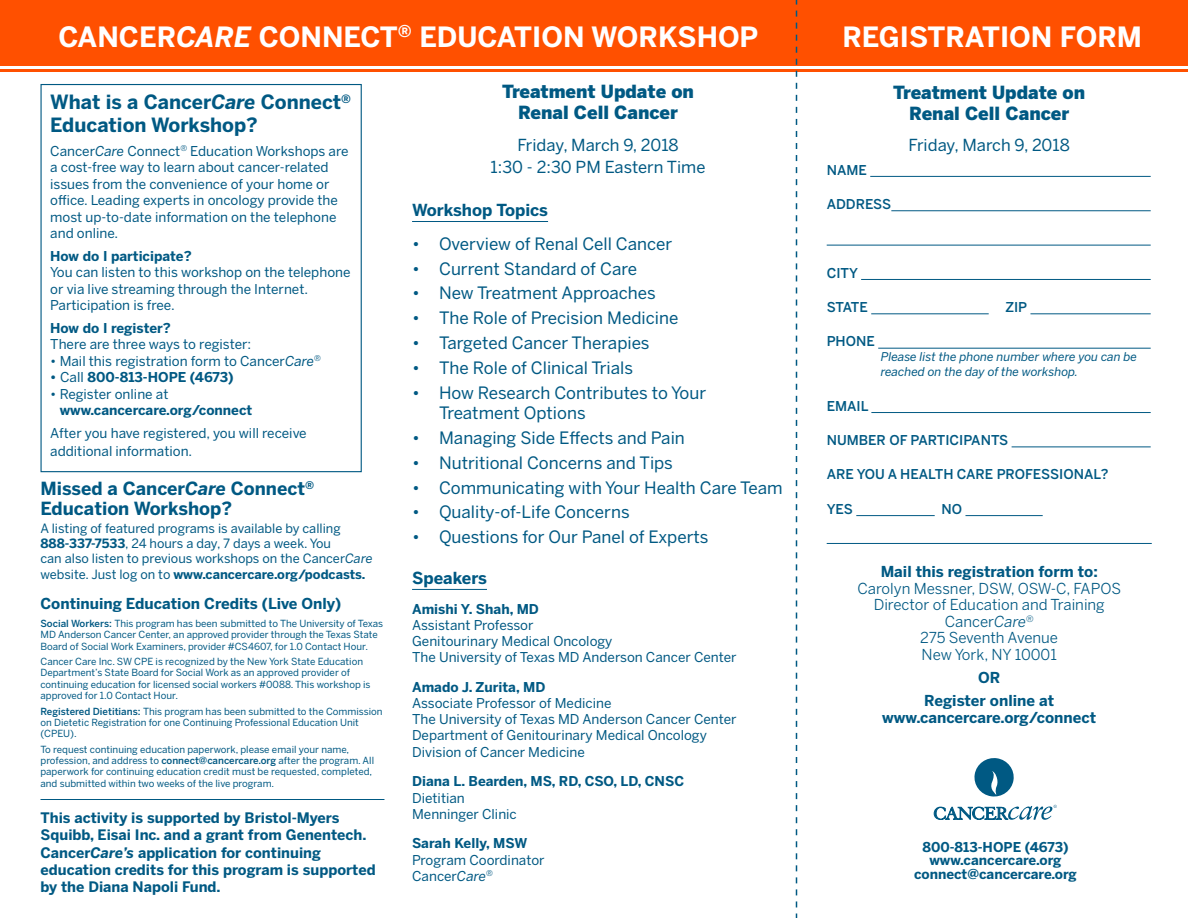
<style>
.page{position:relative;width:1188px;height:918px;background:#fff}
.page>*{position:absolute;margin:0;border:0;box-sizing:border-box;transform-origin:0 0}
.t1{font:700 27.75px "Benton Sans";color:#fff}
.t2{font:700 19.5px/22.5px "Benton Sans";color:#005983}
.About_Cancer_Care_Re{font:900 18px/21px "Benton Sans";color:#005983;text-align:center}
.t3{font:700 18px/19.5px "Benton Sans";color:#005983}
.t4{font:16.95px/20.4px "Benton Sans";color:#005983}
.Paragraph_Style_1{font:16.5px/22.5px "Benton Sans";color:#005983;text-align:center}
.Topics___Speakers{font:700 16.5px "Benton Sans";color:#005983}
.t5{font:700 15px "Benton Sans";color:#005983}
.t6{font:15px "Benton Sans";color:#005983}
.No_Line_Temp_Fix_Fun{font:700 14.4px/17.2px "Benton Sans";color:#005983}
.Speaker_Title{font:13.5px/16.2px "Benton Sans";color:#005983}
.Speaker_Title-2{font:700 13.5px/16.2px "Benton Sans";color:#005983}
.Paragraph_Style_2{font:500 13.5px "Benton Sans";color:#005983}
.t7{font:12.75px/15px "Benton Sans";color:#005983}
.t8{font:700 12.75px "Benton Sans";color:#005983}
.Paragraph_Style_2-2{font:italic 12px/15px "Benton Sans";color:#005983}
.No_Line_Temp_Fix{font:9.75px/11.2px "Benton Sans";color:#005983}
.s1{font-style:italic}
.s2{font-weight:700}
.s3{font-weight:400}
.s4{font-weight:500}
</style>
<div class="page">
<div style="left:0;top:0;width:1188px;height:66px;background:#ff5000"></div>
<hr style="left:0;top:69px;width:1188px;height:3px;background:#ff5000">
<svg style="left:796px;top:0;width:1px;height:918px"></svg>
<hr style="left:412px;top:221px;width:136px;height:1px;background:#005983">
<hr style="left:412px;top:589px;width:75px;height:1px;background:#005983">
<svg style="left:974px;top:758px;width:40px;height:39px"></svg>
<svg style="left:934px;top:805px;width:123px;height:15px"></svg>
<hr style="left:870px;top:176px;width:281px;height:1px;background:#005983">
<hr style="left:891px;top:211px;width:260px;height:1px;background:#005983">
<hr style="left:827px;top:245px;width:324px;height:1px;background:#005983">
<hr style="left:861px;top:279px;width:290px;height:1px;background:#005983">
<hr style="left:871px;top:314px;width:118px;height:1px;background:#005983">
<hr style="left:1030px;top:314px;width:121px;height:1px;background:#005983">
<hr style="left:878px;top:348px;width:273px;height:1px;background:#005983">
<hr style="left:871px;top:412px;width:280px;height:1px;background:#005983">
<hr style="left:1012px;top:447px;width:139px;height:1px;background:#005983">
<hr style="left:856px;top:515px;width:79px;height:1px;background:#005983">
<hr style="left:965px;top:515px;width:78px;height:1px;background:#005983">
<hr style="left:827px;top:543px;width:325px;height:1px;background:#005983">
<div style="left:40px;top:84px;width:322px;height:388px;border:1px solid #005983"></div>
<hr style="left:40px;top:799px;width:344px;height:1px;background:#005983">
<p class="t1" style="left:58px;top:20px;width:702px">CANCER<span class="s1">CARE</span> CONNECT<sup>®</sup> EDUCATION WORKSHOP</p>
<p class="t1" style="left:842px;top:20px;width:301px">REGISTRATION FORM</p>
<p class="t2" style="left:50px;top:90px;width:302px">What is a Cancer<span class="s1">Care</span> Connect<sup>®<br></sup>Education Workshop?</p>
<p class="Speaker_Title" style="left:50px;top:142px;width:300px">Cancer<span class="s1">Care</span> Connect<sup>®</sup> Education Workshops are a cost-free way to learn about cancer-related issues from the convenience of your home or office. Leading experts in oncology provide the most up-to-date information on the telephone and online.</p>
<p class="Speaker_Title" style="left:50px;top:247px;width:302px"><span class="s2">How do I participate?<br></span>You can listen to this workshop on the telephone or via live streaming through the Internet.<br>Participation is free.</p>
<p class="Speaker_Title" style="left:50px;top:319px;width:203px"><span class="s2">How do I register?<br></span>There are three ways to register:</p>
<p class="Speaker_Title" style="left:50px;top:352px;width:272px">• Mail this registration form to Cancer<span class="s1">Care</span><sup>®</sup></p>
<p class="Speaker_Title-2" style="left:50px;top:369px;width:185px">• <span class="s3">Call</span> 800-813-HOPE (4673)</p>
<p class="Speaker_Title-2" style="left:60px;top:385px;width:194px;text-indent:-9px"><span class="s3">• Register online at </span>www.cancercare.org/connect</p>
<p class="Speaker_Title" style="left:50px;top:424px;width:258px;line-height:18px">After you have registered, you will receive additional information.</p>
<p class="t3" style="left:40px;top:479px;width:275px">Missed a Cancer<span class="s1">Care</span> Connect<sup>®<br></sup>Education Workshop?</p>
<p class="t7" style="left:40px;top:520px;width:334px">A listing of featured programs is available by calling<br><span class="s2">888-337-7533</span>, 24 hours a day, 7 days a week. You<br>can also listen to previous workshops on the Cancer<span class="s1">Care</span></p>
<p class="t8" style="left:40px;top:567px;width:326px"><span class="s3">website. Just log on to</span> www.cancercare.org/podcasts.</p>
<p class="t5" style="left:40px;top:595px;width:302px">Continuing Education Credits (Live Only)</p>
<p class="No_Line_Temp_Fix" style="left:40px;top:618px;width:344px"><span class="s4">Social Workers:</span> This program has been submitted to The University of Texas<br>MD Anderson Cancer Center, an approved provider through the Texas State<br>Board of Social Work Examiners, provider #CS4607, for 1.0 Contact Hour.</p>
<p class="No_Line_Temp_Fix" style="left:40px;top:656px;width:332px">Cancer Care Inc. SW CPE is recognized by the New York State Education Department’s State Board for Social Work as an approved provider of continuing education for licensed social workers #0088. This workshop is approved for 1.0 Contact Hour.</p>
<p class="No_Line_Temp_Fix" style="left:40px;top:705px;width:344px"><span class="s4">Registered Dietitians:</span> This program has been submitted to the Commission on Dietetic Registration for one Continuing Professional Education Unit (CPEU).</p>
<p class="No_Line_Temp_Fix" style="left:40px;top:743px;width:335px">To request continuing education paperwork, please email your name, profession, and address to <span class="s4">connect@cancercare.org</span> after the program. All paperwork for continuing education credit must be requested, completed, and submitted within two weeks of the live program.</p>
<p class="No_Line_Temp_Fix_Fun" style="left:40px;top:809px;width:337px">This activity is supported by Bristol-Myers Squibb, Eisai Inc. and a grant from Genentech.<br>Cancer<span class="s1">Care’s</span> application for continuing education credits for this program is supported by the Diana Napoli Fund.</p>
<p class="About_Cancer_Care_Re" style="left:502px;top:81px;width:193px">Treatment Update on<br>Renal Cell Cancer</p>
<p class="Paragraph_Style_1" style="left:491px;top:133px;width:216px">Friday, March 9, 2018<br>1:30 - 2:30 PM Eastern Time</p>
<p class="Topics___Speakers" style="left:412px;top:200px;width:137px">Workshop Topics</p>
<p class="t4" style="left:412px;top:233px;width:262px">• Overview of Renal Cell Cancer</p>
<p class="t4" style="left:412px;top:258px;width:227px">• Current Standard of Care</p>
<p class="t4" style="left:412px;top:283px;width:245px">• New Treatment Approaches</p>
<p class="t4" style="left:412px;top:308px;width:268px">• The Role of Precision Medicine</p>
<p class="t4" style="left:412px;top:333px;width:239px">• Targeted Cancer Therapies</p>
<p class="t4" style="left:412px;top:357px;width:223px">• The Role of Clinical Trials</p>
<p class="t4" style="left:439px;top:382px;width:269px;text-indent:-27px">• How Research Contributes to Your<br>Treatment Options</p>
<p class="t4" style="left:412px;top:427px;width:274px">• Managing Side Effects and Pain</p>
<p class="t4" style="left:412px;top:452px;width:262px">• Nutritional Concerns and Tips</p>
<p class="t4" style="left:412px;top:477px;width:372px">• Communicating with Your Health Care Team</p>
<p class="t4" style="left:412px;top:502px;width:219px">• Quality-of-Life Concerns</p>
<p class="t4" style="left:412px;top:527px;width:298px">• Questions for Our Panel of Experts</p>
<p class="Topics___Speakers" style="left:412px;top:568px;width:76px">Speakers</p>
<p class="Speaker_Title" style="left:412px;top:600px;width:326px"><span class="s2">Amishi Y. Shah, MD<br></span>Assistant Professor<br>Genitourinary Medical Oncology<br>The University of Texas MD Anderson Cancer Center</p>
<p class="Speaker_Title" style="left:412px;top:679px;width:326px"><span class="s2">Amado J. Zurita, MD<br></span>Associate Professor of Medicine<br>The University of Texas MD Anderson Cancer Center Department of Genitourinary Medical Oncology Division of Cancer Medicine</p>
<p class="Speaker_Title-2" style="left:412px;top:773px;width:274px">Diana L. Bearden, MS, RD, CSO, LD, CNSC<br><span class="s3">Dietitian<br>Menninger Clinic</span></p>
<p class="Speaker_Title" style="left:412px;top:835px;width:134px"><span class="s2">Sarah Kelly, MSW<br></span>Program Coordinator<br>Cancer<span class="s1">Care</span><sup>®</sup></p>
<p class="About_Cancer_Care_Re" style="left:893px;top:81px;width:193px">Treatment Update on<br>Renal Cell Cancer</p>
<p class="Paragraph_Style_1" style="left:909px;top:134px;width:163px">Friday, March 9, 2018</p>
<p class="Paragraph_Style_2" style="left:827px;top:162px;width:42px">NAME</p>
<p class="Paragraph_Style_2" style="left:827px;top:196px;width:66px">ADDRESS</p>
<p class="Paragraph_Style_2" style="left:827px;top:265px;width:33px">CITY</p>
<p class="Paragraph_Style_2" style="left:827px;top:299px;width:43px">STATE</p>
<p class="Paragraph_Style_2" style="left:1005px;top:299px;width:23px">ZIP</p>
<p class="Paragraph_Style_2" style="left:827px;top:333px;width:50px">PHONE</p>
<p class="Paragraph_Style_2-2" style="left:881px;top:350px;width:258px">Please list the phone number where you can be reached on the day of the workshop.</p>
<p class="Paragraph_Style_2" style="left:827px;top:398px;width:43px">EMAIL</p>
<p class="Paragraph_Style_2" style="left:827px;top:432px;width:183px">NUMBER OF PARTICIPANTS</p>
<p class="Paragraph_Style_2" style="left:827px;top:467px;width:283px">ARE YOU A HEALTH CARE PROFESSIONAL?</p>
<p class="Paragraph_Style_2" style="left:827px;top:501px;width:28px">YES</p>
<p class="Paragraph_Style_2" style="left:941px;top:501px;width:22px">NO</p>
<p class="t5" style="left:881px;top:563px;width:219px">Mail this registration form to:</p>
<p class="t6" style="left:857px;top:579px;width:265px">Carolyn Messner, DSW, OSW-C, FAPOS</p>
<p class="t6" style="left:874px;top:596px;width:233px">Director of Education and Training</p>
<p class="t6" style="left:945px;top:612px;width:90px">Cancer<span class="s1">Care</span><sup>®</sup></p>
<p class="t6" style="left:920px;top:629px;width:139px">275 Seventh Avenue</p>
<p class="t6" style="left:922px;top:645px;width:137px">New York, NY 10001</p>
<p class="t5" style="left:978px;top:668px;width:24px">OR</p>
<p class="t5" style="left:924px;top:692px;width:131px">Register online at</p>
<p class="t5" style="left:882px;top:708px;width:216px">www.cancercare.org/connect</p>
<p class="Speaker_Title-2" style="left:922px;top:839px;width:148px">800-813-HOPE (4673)</p>
<p class="Speaker_Title-2" style="left:930px;top:852px;width:133px">www.cancercare.org</p>
<p class="Speaker_Title-2" style="left:914px;top:866px;width:164px">connect@cancercare.org</p>
</div>
